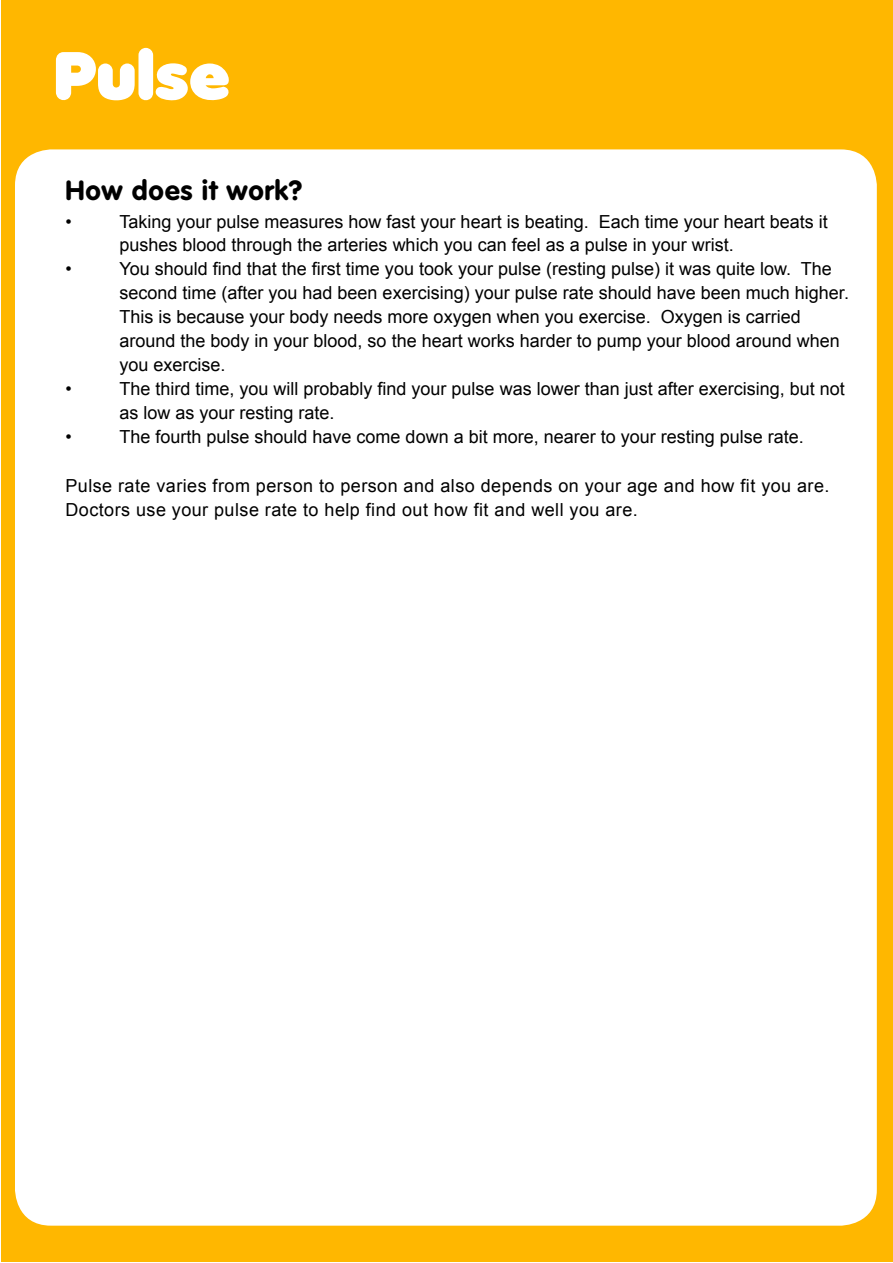
<style>
.page{position:relative;width:893px;height:1263px;background:#fff}
.page>*{position:absolute;margin:0;border:0;box-sizing:border-box;transform-origin:0 0}
.t1{font:800 66px "Volkswagen";color:#fff}
.t2{font:700 27px "Volkswagen";letter-spacing:.025em;color:#000}
.t3{font:18px/24px "Arial";color:#000}
.t4{font:18px/24px "Arial";letter-spacing:.025em;color:#000}
</style>
<div class="page">
<div style="left:1px;top:1px;width:892px;height:1261px;background:#ffb700"></div>
<div style="left:15px;top:149px;width:862px;height:1077px;background:#fff;border-radius:36px"></div>
<h1 class="t1" style="left:54px;top:35px;width:177px">Pulse</h1>
<h2 class="t2" style="left:65px;top:175px;width:239px">How does it work?</h2>
<p class="t3" style="left:65px;top:209px;width:8px">•</p>
<p class="t3" style="left:119px;top:209px;width:710px">Taking your pulse measures how fast your heart is beating. Each time your heart beats it pushes blood through the arteries which you can feel as a pulse in your wrist.</p>
<p class="t3" style="left:65px;top:257px;width:8px">•</p>
<p class="t3" style="left:119px;top:257px;width:731px">You should find that the first time you took your pulse (resting pulse) it was quite low. The second time (after you had been exercising) your pulse rate should have been much higher.<br>This is because your body needs more oxygen when you exercise. Oxygen is carried around the body in your blood, so the heart works harder to pump your blood around when you exercise.</p>
<p class="t3" style="left:65px;top:377px;width:8px">•</p>
<p class="t3" style="left:119px;top:377px;width:727px">The third time, you will probably find your pulse was lower than just after exercising, but not as low as your resting rate.</p>
<p class="t3" style="left:65px;top:425px;width:8px">•</p>
<p class="t3" style="left:119px;top:425px;width:686px">The fourth pulse should have come down a bit more, nearer to your resting pulse rate.</p>
<p class="t4" style="left:65px;top:473px;width:765px">Pulse rate varies from person to person and also depends on your age and how fit you are.<br>Doctors use your pulse rate to help find out how fit and well you are.</p>
</div>
